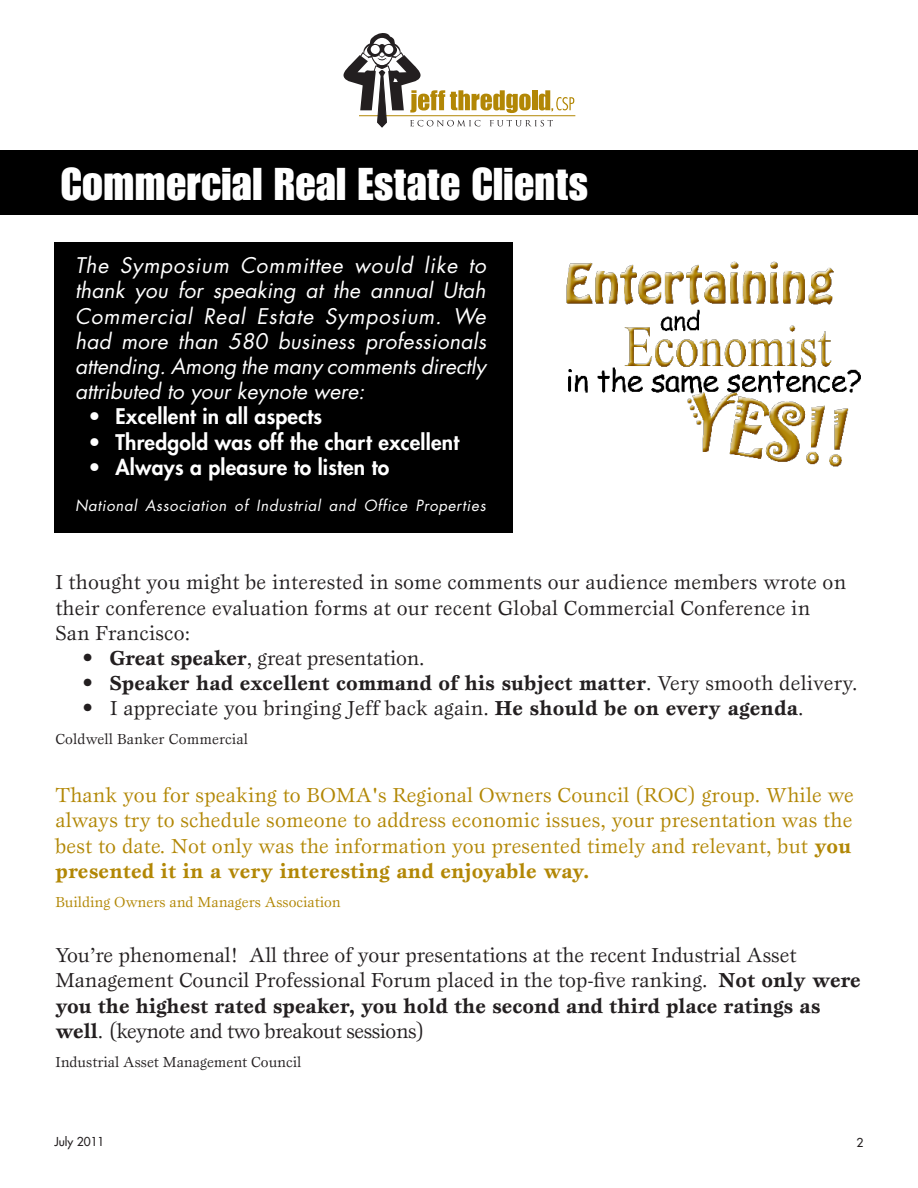
<style>
.page{position:relative;width:918px;height:1188px;background:#fff}
.page>*{position:absolute;margin:0;border:0;box-sizing:border-box;transform-origin:0 0}
.t1{font:45px "Impact LT Std";letter-spacing:.01em;color:#fff}
.t2{font:21px/25.2px "Esprit Std";color:#231f20}
.t3{font:21px/25.2px "Esprit Std";letter-spacing:.01em;color:#b28705}
.t4{font:italic 21px/25.2px "Futura Std";color:#fff;text-align:justify}
.t5{font:800 21px "Futura Std";letter-spacing:.01em;color:#fff}
.t6{font:700 21px "Esprit Std";letter-spacing:.005em;color:#231f20}
.t7{font:15px "Esprit Std";color:#231f20}
.t8{font:italic 15px "Futura Std";letter-spacing:.045em;color:#fff}
.t9{font:15px "Esprit Std";color:#b28705}
.t10{font:500 12px "Futura Std";color:#231f20}
.s1{font-weight:700}
.s2{font-weight:400}
</style>
<div class="page">
<hr style="left:359px;top:115px;width:216px;height:1px;background:#b28705">
<svg style="left:344px;top:33px;width:230px;height:95px"></svg>
<div style="left:55px;top:242px;width:458px;height:291px;background:#000"></div>
<div style="left:0;top:150px;width:918px;height:64px;background:#000"></div>
<img style="left:566px;top:261px;width:295px;height:206px">
<h1 class="t1" style="left:61px;top:158px;width:529px">Commercial Real Estate Clients</h1>
<p class="t4" style="left:75px;top:253px;width:413px">The Symposium Committee would like to thank you for speaking at the annual Utah Commercial Real Estate Symposium. We had more than 580 business professionals attending. Among the many comments directly attributed to your keynote were:</p>
<p class="t5" style="left:89px;top:403px;width:235px">• Excellent in all aspects</p>
<p class="t5" style="left:89px;top:429px;width:372px">• Thredgold was off the chart excellent</p>
<p class="t5" style="left:89px;top:454px;width:302px">• Always a pleasure to listen to</p>
<p class="t8" style="left:75px;top:496px;width:412px">National Association of Industrial and Office Properties</p>
<p class="t2" style="left:55px;top:570px;width:792px">I thought you might be interested in some comments our audience members wrote on their conference evaluation forms at our recent Global Commercial Conference in<br>San Francisco:</p>
<p class="t2" style="left:82px;top:645px;width:344px"><span class="s1">• Great speaker</span>, great presentation.</p>
<p class="t6" style="left:82px;top:670px;width:777px">• Speaker had excellent command of his subject matter<span class="s2">. Very smooth delivery.</span></p>
<p class="t2" style="left:82px;top:696px;width:723px"><span class="s1">•</span> I appreciate you bringing Jeff back again. <span class="s1">He should be on every agenda</span>.</p>
<p class="t7" style="left:55px;top:730px;width:194px">Coldwell Banker Commercial</p>
<p class="t3" style="left:55px;top:782px;width:800px">Thank you for speaking to BOMA's Regional Owners Council (ROC) group. While we always try to schedule someone to address economic issues, your presentation was the best to date. Not only was the information you presented timely and relevant, but <span class="s1">you presented it in a very interesting and enjoyable way.</span></p>
<p class="t9" style="left:55px;top:892px;width:287px">Building Owners and Managers Association</p>
<p class="t2" style="left:55px;top:942px;width:807px">You’re phenomenal! All three of your presentations at the recent Industrial Asset Management Council Professional Forum placed in the top-five ranking. <span class="s1">Not only were you the highest rated speaker, you hold the second and third place ratings as well</span>. (keynote and two breakout sessions)</p>
<p class="t7" style="left:55px;top:1053px;width:248px">Industrial Asset Management Council</p>
<p class="t10" style="left:54px;top:1134px;width:52px">July 2011</p>
<p class="t10" style="left:856px;top:1135px;width:8px">2</p>
</div>
